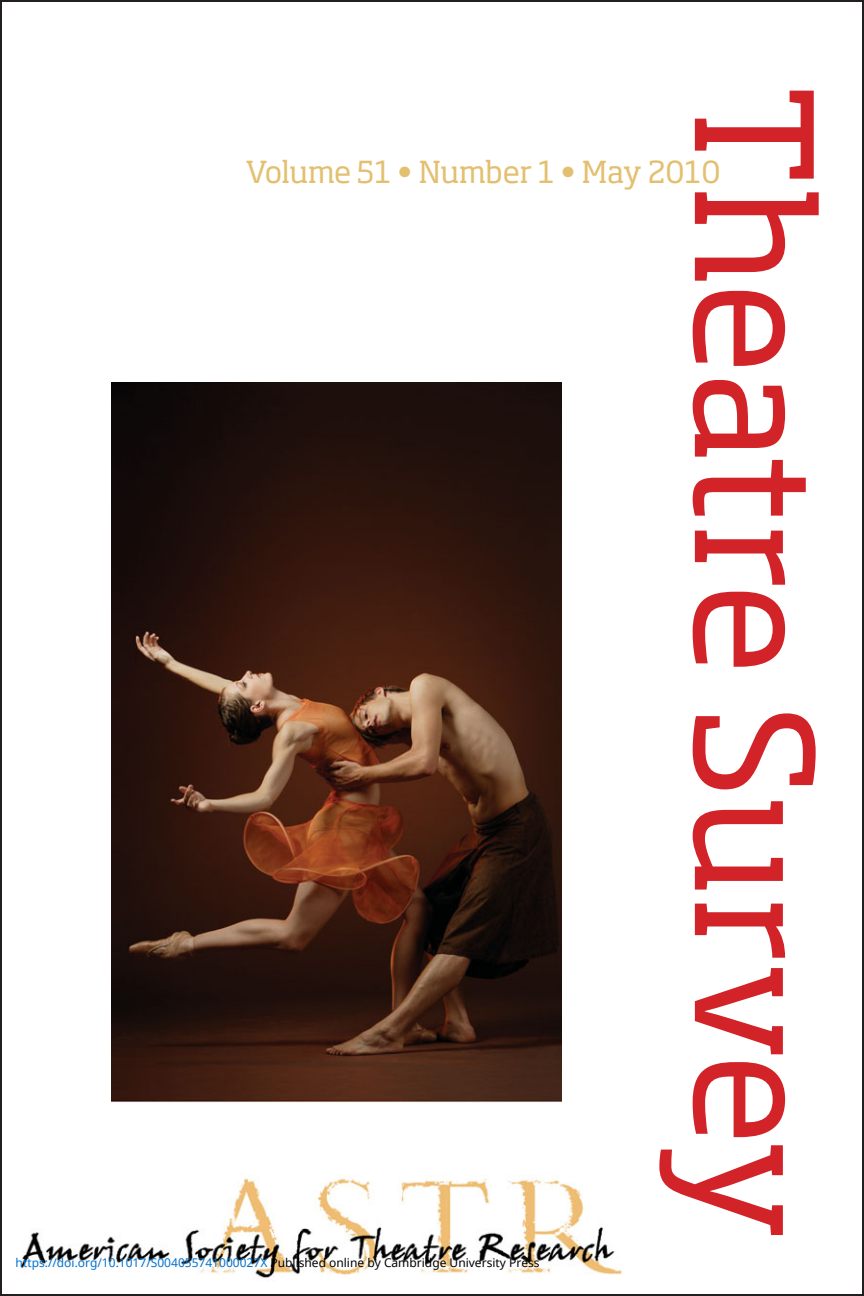
<style>
.page{position:relative;width:864px;height:1296px;background:#fff}
.page>*{position:absolute;margin:0;border:0;box-sizing:border-box;transform-origin:0 0}
.t1{font:160px "Soho Pro";letter-spacing:-.025em;color:#d22329}
.t2{font:30px "Soho Pro";letter-spacing:-.01em;color:#e3c070}
.t3{font:12px "Noto Sans";color:#0172cf}
.s1{color:#000}
</style>
<div class="page">
<img style="left:21px;top:1175px;width:601px;height:103px">
<img style="left:111px;top:382px;width:451px;height:720px">
<h1 class="t1" style="left:828px;top:84px;width:1159px;rotate:90deg">Theatre Survey</h1>
<h2 class="t2" style="left:245px;top:158px;width:477px">Volume 51 • Number 1 • May 2010</h2>
<p class="t3" style="left:16px;top:1255px;width:526px">https://doi.org/10.1017/S004055741000027X <span class="s1">Published online by Cambridge University Press</span></p>
</div>
